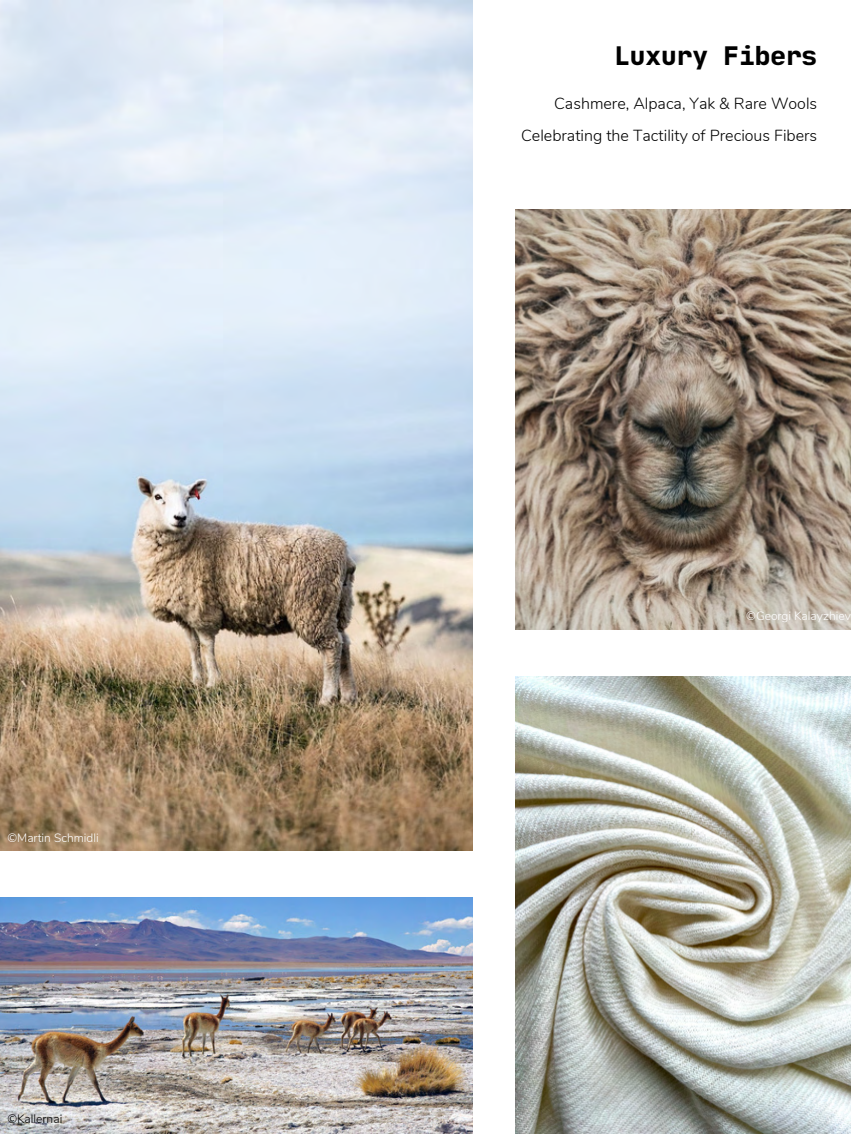
<style>
.page{position:relative;width:851px;height:1134px;background:#fff}
.page>*{position:absolute;margin:0;border:0;box-sizing:border-box;transform-origin:0 0}
.t1{font:26px "font 000000002 cfdfeed";color:#000}
.t2{font:16px/32px "font 000000002 cfdfeed";color:#000;text-align:right}
.t3{font:12px "font 000000002 cfdfeed";color:#fff}
.t4{font:12px "font 000000002 cfdfeed";color:#000}
</style>
<div class="page">
<img style="left:516px;top:676px;width:334px;height:458px">
<img style="left:0;top:897px;width:472px;height:237px">
<img style="left:0;top:0;width:472px;height:850px">
<img style="left:516px;top:209px;width:334px;height:420px">
<p class="t3" style="left:7px;top:830px;width:93px">©Martin Schmidli</p>
<p class="t4" style="left:7px;top:1111px;width:56px">©Kallernai</p>
<h1 class="t1" style="left:614px;top:39px;width:204px">Luxury Fibers</h1>
<p class="t2" style="left:521px;top:88px;width:297px">Cashmere, Alpaca, Yak &amp; Rare Wools<br>Celebrating the Tactility of Precious Fibers</p>
<p class="t3" style="left:746px;top:608px;width:106px">©Georgi Kalayzhiev</p>
</div>
